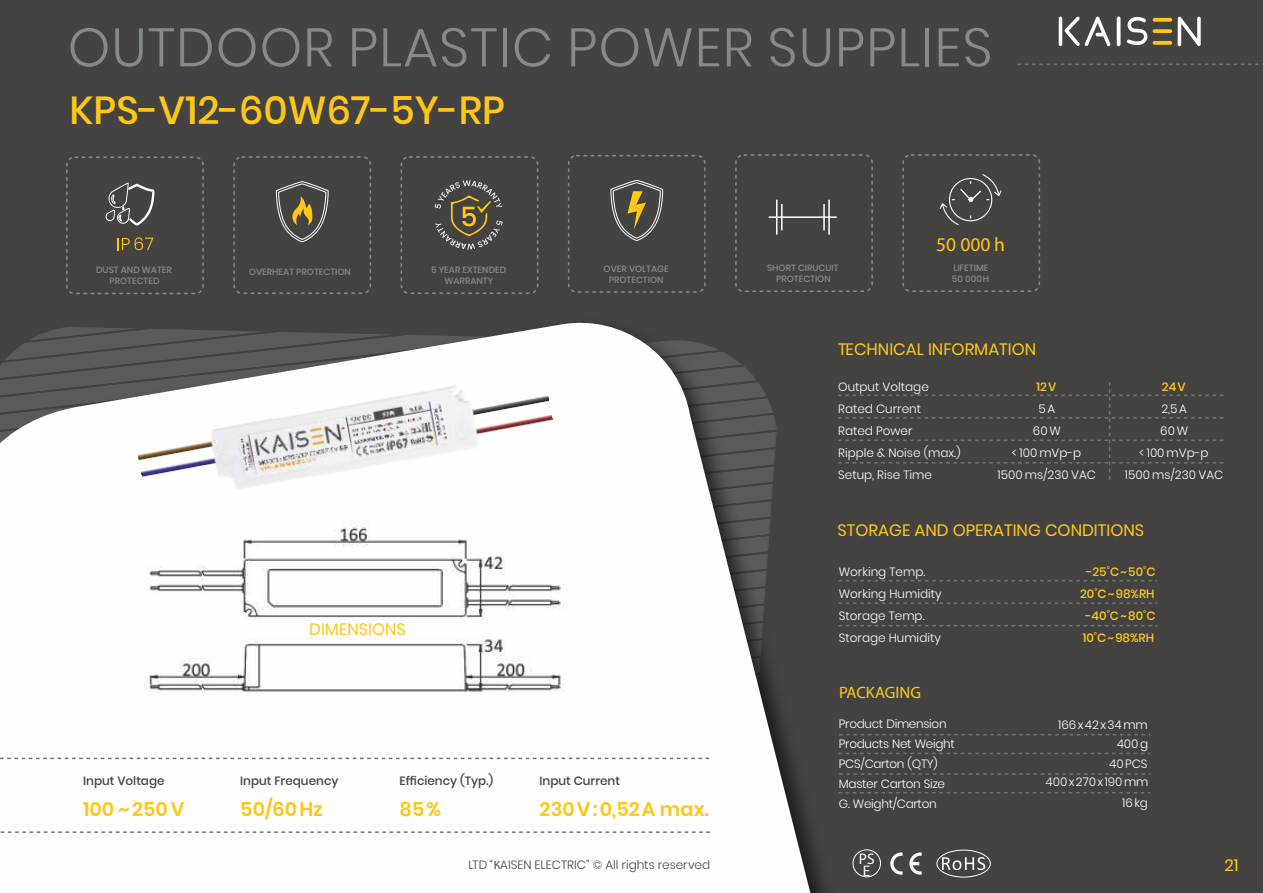
<style>
.page{position:relative;width:1263px;height:893px;background:#444342}
.page>*{position:absolute;margin:0;border:0;box-sizing:border-box;transform-origin:0 0}
.t1{font:300 54px "Poppins";letter-spacing:.02em;color:#878989}
.t2{font:500 39px "Poppins";color:#fdc718}
.t3{font:600 19.5px "Poppins";letter-spacing:.005em;color:#fdc718}
.t4{font:19.5px "Myriad Pro";color:#fdc718}
.t5{font:16.5px "Poppins";color:#fdc718}
.t6{font:16.5px "Myriad Pro";color:#fdc718}
.t7{font:15.3px/11.9px "Myriad Pro";color:#fefefe}
.t8{font:300 12px/22px "Poppins";color:#fefefe;text-align:center}
.t9{font:300 12px/19.8px "Poppins";letter-spacing:-.025em;color:#fefefe}
.t10{font:500 12px "Poppins";color:#444342}
.t11{font:500 12px/22px "Poppins";color:#fdc718;text-align:center}
.t12{font:300 12px "Poppins";color:#444342}
.t13{font:500 9px/10.8px "Poppins";color:#878989;text-align:center}
.s1{font-family:"Myriad Pro";font-weight:400}
</style>
<div class="page">
<div style="left:902px;top:154px;width:138px;height:138px;border:2px dashed #878989;border-radius:8px"></div>
<svg style="left:940px;top:174px;width:61px;height:51px"></svg>
<div style="left:401px;top:156px;width:137px;height:138px;border:2px dashed #878989;border-radius:8px"></div>
<svg style="left:435px;top:180px;width:68px;height:70px"></svg>
<div style="left:66px;top:157px;width:138px;height:137px;border:2px dashed #878989;border-radius:8px"></div>
<svg style="left:118px;top:237px;width:35px;height:13px"></svg>
<svg style="left:105px;top:182px;width:49px;height:44px"></svg>
<hr style="left:769px;top:216px;width:68px;height:2px;background:#fefefe">
<hr style="left:776px;top:200px;width:1px;height:35px;background:#fefefe">
<svg style="left:781px;top:204px;width:1px;height:26px"></svg>
<hr style="left:823px;top:204px;width:2px;height:26px;background:#fefefe">
<hr style="left:828px;top:200px;width:2px;height:35px;background:#fefefe">
<div style="left:735px;top:154px;width:138px;height:138px;border:2px dashed #878989;border-radius:8px"></div>
<svg style="left:275px;top:181px;width:54px;height:62px"></svg>
<div style="left:233px;top:156px;width:138px;height:138px;border:2px dashed #878989;border-radius:8px"></div>
<svg style="left:610px;top:179px;width:53px;height:62px"></svg>
<div style="left:568px;top:155px;width:138px;height:138px;border:2px dashed #878989;border-radius:8px"></div>
<svg style="left:1017px;top:64px;width:246px;height:1px"></svg>
<svg style="left:573px;top:322px;width:240px;height:571px"></svg>
<svg style="left:838px;top:382px;width:386px;height:98px"></svg>
<svg style="left:838px;top:580px;width:319px;height:1px"></svg>
<svg style="left:838px;top:602px;width:319px;height:2px"></svg>
<svg style="left:838px;top:625px;width:319px;height:1px"></svg>
<hr style="left:1059px;top:17px;width:3px;height:29px;background:#fefefe;border-radius:2px">
<hr style="left:1117px;top:16px;width:3px;height:30px;background:#fefefe;border-radius:2px">
<svg style="left:1152px;top:18px;width:20px;height:4px"></svg>
<svg style="left:1152px;top:29px;width:20px;height:4px"></svg>
<svg style="left:1152px;top:41px;width:20px;height:4px"></svg>
<svg style="left:1064px;top:16px;width:47px;height:30px"></svg>
<svg style="left:1178px;top:16px;width:23px;height:30px"></svg>
<svg style="left:1126px;top:16px;width:21px;height:29px"></svg>
<svg style="left:839px;top:734px;width:312px;height:1px"></svg>
<svg style="left:838px;top:753px;width:312px;height:1px"></svg>
<svg style="left:839px;top:773px;width:312px;height:2px"></svg>
<svg style="left:838px;top:792px;width:312px;height:1px"></svg>
<svg style="left:0;top:327px;width:777px;height:566px"></svg>
<svg style="left:890px;top:852px;width:12px;height:23px"></svg>
<svg style="left:909px;top:852px;width:12px;height:23px"></svg>
<svg style="left:942px;top:857px;width:43px;height:13px"></svg>
<div style="left:936px;top:850px;width:55px;height:27px;border:1px solid #fefefe;border-radius:50%"></div>
<div style="left:852px;top:849px;width:29px;height:28px;border:1px solid #fefefe;border-radius:50%"></div>
<img style="left:117px;top:264px;width:456px;height:346px">
<h1 class="t1" style="left:68px;top:10px;width:926px">OUTDOOR PLASTIC POWER SUPPLIES</h1>
<h2 class="t2" style="left:69px;top:83px;width:437px">KPS-V12-60W67-5Y-RP</h2>
<h3 class="t4" style="left:936px;top:236px;width:70px">50 000 h</h3>
<p class="t13" style="left:96px;top:265px;width:77px">DUST AND WATER<br>PROTECTED</p>
<p class="t13" style="left:767px;top:263px;width:73px">SHORT CIRUCUIT<br>PROTECTION</p>
<p class="t13" style="left:249px;top:267px;width:104px">OVERHEAT PROTECTION</p>
<p class="t13" style="left:604px;top:263px;width:67px">OVER VOLTAGE<br>PROTECTION</p>
<p class="t13" style="left:431px;top:264px;width:77px">5 YEAR EXTENDED<br>WARRANTY</p>
<p class="t13" style="left:952px;top:262px;width:39px;text-align:left">LIFETIME<br>50 000 H</p>
<h3 class="t5" style="left:838px;top:338px;width:200px">TECHNICAL INFORMATION</h3>
<p class="t8" style="left:838px;top:375px;width:124px;text-align:left">Output Voltage<br>Rated Current<br>Rated Power<br>Ripple &amp; Noise (max.)<br>Setup, Rise Time</p>
<p class="t11" style="left:1036px;top:375px;width:21px">12 V</p>
<p class="t8" style="left:997px;top:398px;width:100px">5A<br>60W<br>&lt; 100 mVp-p<br>1500 ms/230 VAC</p>
<p class="t11" style="left:1162px;top:375px;width:25px">24 V</p>
<p class="t8" style="left:1125px;top:398px;width:100px">2,5 A<br>60W<br>&lt; 100 mVp-p<br>1500 ms/230 VAC</p>
<h3 class="t5" style="left:309px;top:617px;width:98px">DIMENSIONS</h3>
<p class="t10" style="left:83px;top:772px;width:83px">Input Voltage</p>
<p class="t10" style="left:240px;top:772px;width:100px">Input Frequency</p>
<p class="t10" style="left:400px;top:772px;width:95px">Efficiency (Typ.)</p>
<p class="t10" style="left:540px;top:772px;width:82px">Input Current</p>
<h3 class="t3" style="left:83px;top:795px;width:103px">100 ~250 V</h3>
<h3 class="t3" style="left:240px;top:795px;width:84px">50/60 Hz</h3>
<h3 class="t3" style="left:399px;top:795px;width:43px">85 %</h3>
<h3 class="t3" style="left:540px;top:795px;width:171px">230 V : 0,52 A max.</h3>
<h3 class="t5" style="left:838px;top:519px;width:308px">STORAGE AND OPERATING CONDITIONS</h3>
<p class="t8" style="left:839px;top:561px;width:104px;text-align:left">Working Temp.<br>Working Humidity<br>Storage Temp.<br>Storage Humidity</p>
<p class="t11" style="left:1080px;top:561px;width:77px">-25˚C ~ 50˚C<br>20˚C ~ 98%RH -40˚C ~ 80˚C<br>10˚C ~ 98%RH</p>
<h3 class="t6" style="left:839px;top:686px;width:83px">PACKAGING</h3>
<p class="t9" style="left:839px;top:714px;width:117px">Product Dimension<br>Products Net Weight<br>PCS/Carton (QTY)<br>Master Carton Size<br>G. Weight/Carton</p>
<p class="t8" style="left:1058px;top:715px;width:91px;line-height:19.6px;text-align:right">166 x 42 x 34 mm<br>400 g<br>40 PCS</p>
<p class="t8" style="left:1045px;top:771px;width:105px;line-height:21.1px;text-align:right">400 x 270 x 190 mm<br>16 kg</p>
<p class="t7" style="left:859px;top:854px;width:17px">PS<br>E</p>
<p class="t12" style="left:469px;top:856px;width:243px">LTD “<span class="s1">К</span>AISEN ELECTRIC” © All rights reserved</p>
<h3 class="t5" style="left:1224px;top:853px;width:15px">21</h3>
</div>
